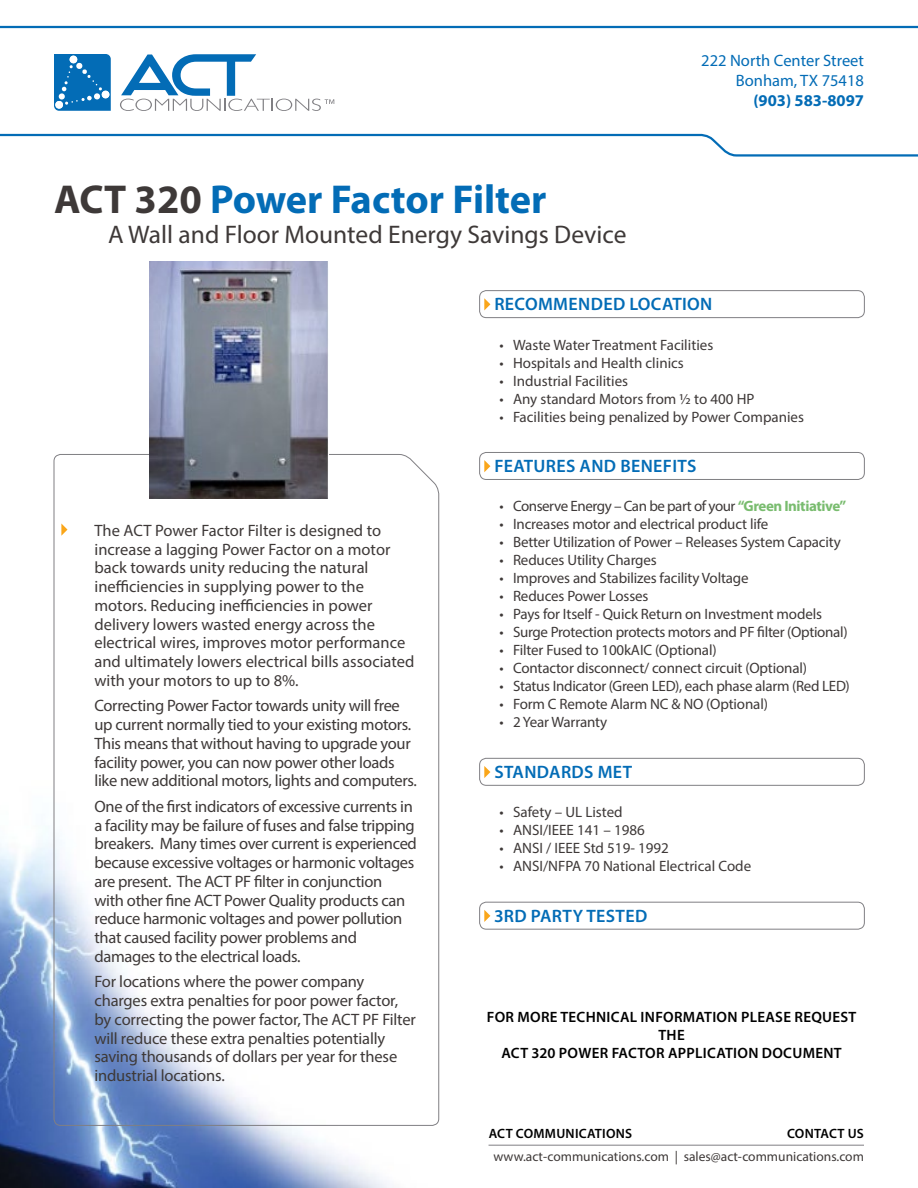
<style>
.page{position:relative;width:918px;height:1188px;background:#fff}
.page>*{position:absolute;margin:0;border:0;box-sizing:border-box;transform-origin:0 0}
.t1{font:700 40.5px "Myriad Pro";color:#036cb6}
.t2{font:25.5px "Myriad Pro";color:#3e3938}
.t3{font:600 18px "Myriad Pro";letter-spacing:.02em;color:#036cb6}
.t4{font:16.5px/18.8px "Myriad Pro";letter-spacing:-.02em;color:#3e3938}
.t5{font:16.5px/18.8px "Myriad Pro";color:#3e3938}
.t6{font:16.5px/19.8px "Myriad Pro";color:#036cb6;text-align:right}
.t7{font:700 16.5px "Myriad Pro";color:#036cb6}
.t8{font:15px "Myriad Pro";letter-spacing:-.01em;color:#3e3938}
.t9{font:600 15px/18px "Myriad Pro";letter-spacing:.02em;color:#000;text-align:center}
.t10{font:15px "Myriad Pro";letter-spacing:-.03em;color:#3e3938}
.t11{font:13.5px "Myriad Pro";color:#3e3938}
.t12{font:600 13.5px "Myriad Pro";letter-spacing:.02em;color:#000}
.s1{color:#3e3938}
.s2{font-weight:700;color:#79bc6f}
</style>
<div class="page">
<svg style="left:0;top:25px;width:918px;height:132px"></svg>
<svg style="left:54px;top:54px;width:57px;height:57px;background:#207cbe"></svg>
<svg style="left:120px;top:54px;width:214px;height:57px"></svg>
<img style="left:0;top:826px;width:393px;height:362px">
<hr style="left:489px;top:1145px;width:375px;height:1px;background:#807f83">
<svg style="left:53px;top:454px;width:387px;height:672px"></svg>
<svg style="left:484px;top:298px;width:6px;height:12px"></svg>
<div style="left:479px;top:290px;width:386px;height:28px;border:1px solid #807f83;border-radius:7px"></div>
<svg style="left:484px;top:460px;width:6px;height:12px"></svg>
<div style="left:479px;top:452px;width:386px;height:28px;border:1px solid #807f83;border-radius:7px"></div>
<svg style="left:484px;top:766px;width:6px;height:12px"></svg>
<div style="left:479px;top:758px;width:386px;height:28px;border:1px solid #807f83;border-radius:7px"></div>
<svg style="left:484px;top:910px;width:6px;height:12px"></svg>
<div style="left:479px;top:902px;width:386px;height:28px;border:1px solid #807f83;border-radius:7px"></div>
<img style="left:150px;top:262px;width:179px;height:236px">
<svg style="left:61px;top:524px;width:7px;height:12px"></svg>
<h1 class="t1" style="left:54px;top:173px;width:494px"><span class="s1">ACT 320</span> Power Factor Filter</h1>
<h2 class="t2" style="left:108px;top:219px;width:520px">A Wall and Floor Mounted Energy Savings Device</h2>
<p class="t6" style="left:701px;top:51px;width:164px">222 North Center Street<br>Bonham, TX 75418</p>
<p class="t7" style="left:753px;top:90px;width:112px">(903) 583-8097</p>
<p class="t5" style="left:94px;top:521px;width:321px">The ACT Power Factor Filter is designed to increase a lagging Power Factor on a motor back towards unity reducing the natural inefficiencies in supplying power to the motors. Reducing inefficiencies in power delivery lowers wasted energy across the electrical wires, improves motor performance and ultimately lowers electrical bills associated with your motors to up to 8%.</p>
<p class="t4" style="left:94px;top:696px;width:324px">Correcting Power Factor towards unity will free up current normally tied to your existing motors.<br>This means that without having to upgrade your facility power, you can now power other loads like new additional motors, lights and computers.</p>
<p class="t4" style="left:94px;top:797px;width:324px">One of the first indicators of excessive currents in a facility may be failure of fuses and false tripping breakers. Many times over current is experienced because excessive voltages or harmonic voltages are present. The ACT PF filter in conjunction<br>with other fine ACT Power Quality products can reduce harmonic voltages and power pollution that caused facility power problems and damages to the electrical loads.</p>
<p class="t4" style="left:94px;top:972px;width:323px">For locations where the power company charges extra penalties for poor power factor, by correcting the power factor, The ACT PF Filter will reduce these extra penalties potentially saving thousands of dollars per year for these industrial locations.</p>
<p class="t3" style="left:494px;top:293px;width:220px">RECOMMENDED LOCATION</p>
<p class="t8" style="left:500px;top:335px;width:215px">• Waste Water Treatment Facilities</p>
<p class="t8" style="left:500px;top:353px;width:186px">• Hospitals and Health clinics</p>
<p class="t8" style="left:500px;top:371px;width:130px">• Industrial Facilities</p>
<p class="t8" style="left:500px;top:389px;width:257px">• Any standard Motors from ½ to 400 HP</p>
<p class="t8" style="left:500px;top:407px;width:306px">• Facilities being penalized by Power Companies</p>
<p class="t3" style="left:494px;top:455px;width:204px">FEATURES AND BENEFITS</p>
<p class="t10" style="left:500px;top:497px;width:348px">• Conserve Energy – Can be part of your <span class="s2">“Green Initiative”</span></p>
<p class="t8" style="left:500px;top:515px;width:270px">• Increases motor and electrical product life</p>
<p class="t8" style="left:500px;top:533px;width:343px">• Better Utilization of Power – Releases System Capacity</p>
<p class="t8" style="left:500px;top:551px;width:159px">• Reduces Utility Charges</p>
<p class="t8" style="left:500px;top:569px;width:251px">• Improves and Stabilizes facility Voltage</p>
<p class="t8" style="left:500px;top:587px;width:150px">• Reduces Power Losses</p>
<p class="t8" style="left:500px;top:605px;width:324px">• Pays for Itself - Quick Return on Investment models</p>
<p class="t8" style="left:500px;top:623px;width:350px">• Surge Protection protects motors and PF filter (Optional)</p>
<p class="t8" style="left:500px;top:641px;width:219px">• Filter Fused to 100kAIC (Optional)</p>
<p class="t8" style="left:500px;top:659px;width:309px">• Contactor disconnect/ connect circuit (Optional)</p>
<p class="t8" style="left:500px;top:677px;width:352px">• Status Indicator (Green LED), each phase alarm (Red LED)</p>
<p class="t8" style="left:500px;top:695px;width:270px">• Form C Remote Alarm NC &amp; NO (Optional)</p>
<p class="t8" style="left:500px;top:713px;width:109px">• 2 Year Warranty</p>
<p class="t3" style="left:494px;top:761px;width:139px">STANDARDS MET</p>
<p class="t8" style="left:500px;top:803px;width:125px">• Safety – UL Listed</p>
<p class="t8" style="left:500px;top:821px;width:147px">• ANSI/IEEE 141 – 1986</p>
<p class="t8" style="left:500px;top:839px;width:171px">• ANSI / IEEE Std 519- 1992</p>
<p class="t8" style="left:500px;top:857px;width:253px">• ANSI/NFPA 70 National Electrical Code</p>
<p class="t3" style="left:494px;top:904px;width:155px">3RD PARTY TESTED</p>
<p class="t9" style="left:487px;top:1007px;width:371px">FOR MORE TECHNICAL INFORMATION PLEASE REQUEST<br>THE<br>ACT 320 POWER FACTOR APPLICATION DOCUMENT</p>
<p class="t12" style="left:489px;top:1125px;width:145px">ACT COMMUNICATIONS</p>
<p class="t12" style="left:787px;top:1125px;width:78px">CONTACT US</p>
<p class="t11" style="left:493px;top:1148px;width:372px">www.act-communications.com | sales@act-communications.com</p>
</div>
